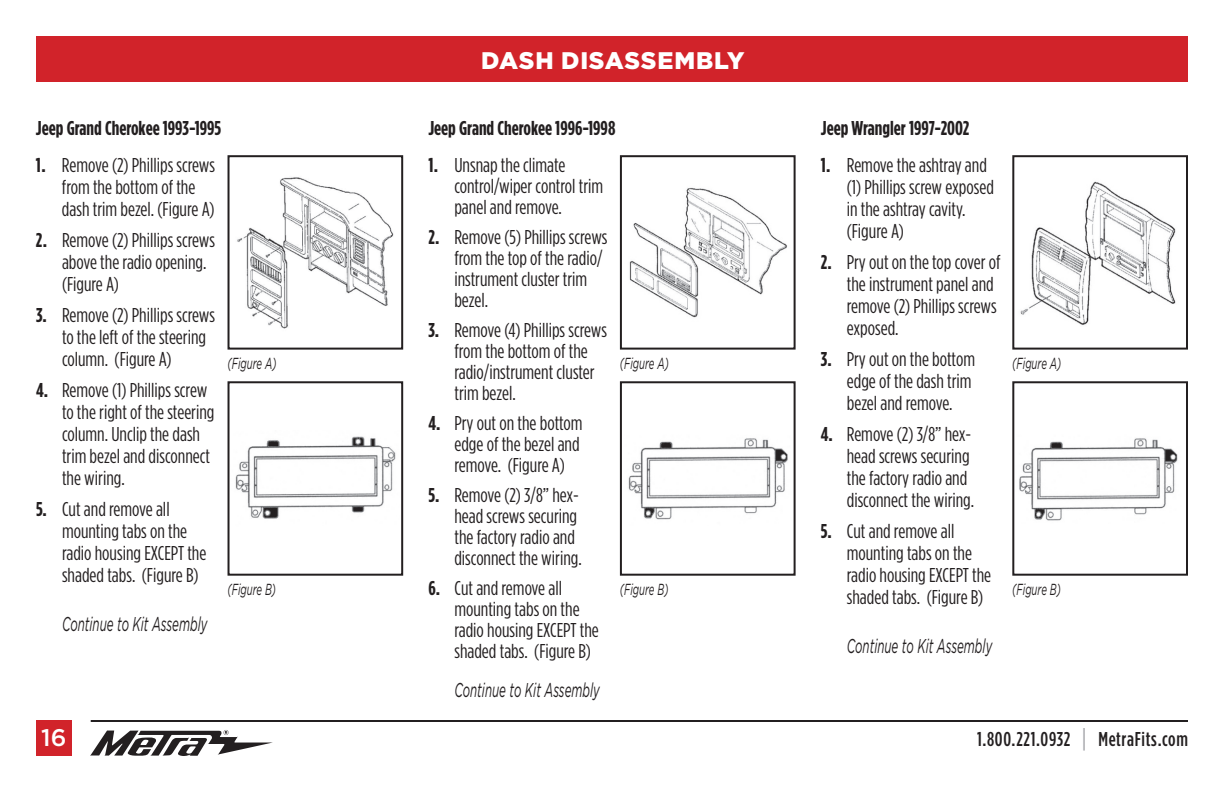
<style>
.page{position:relative;width:1224px;height:792px;background:#fff}
.page>*{position:absolute;margin:0;border:0;box-sizing:border-box;transform-origin:0 0}
.t1{font:900 24px "Gotham";letter-spacing:.03em;color:#fff}
.t2{font:500 24px "Gotham";color:#fff}
.t3{font:20px/22px "Gotham Condensed";color:#231f20}
.t4{font:700 20px "Gotham Condensed";color:#231f20}
.t5{font:italic 20px "Gotham";color:#231f20;scale:.58 1}
.t6{font:500 20px "Gotham Condensed";letter-spacing:.035em;color:#231f20}
.t7{font:italic 16px "Gotham";color:#231f20;scale:.6 1}
.s1{font-weight:700}
.s2{font-size:26px;color:#a8a9ad}
</style>
<div class="page">
<div style="left:36px;top:36px;width:1152px;height:45px;background:#d1232a"></div>
<svg style="left:90px;top:730px;width:183px;height:26px"></svg>
<hr style="left:91px;top:720px;width:1097px;height:2px;background:#231f20">
<div style="left:36px;top:720px;width:36px;height:36px;background:#d1232a"></div>
<img style="left:1020px;top:181px;width:156px;height:144px">
<div style="left:1012px;top:155px;width:176px;height:195px;border:2px solid #231f20"></div>
<img style="left:1019px;top:438px;width:159px;height:83px">
<div style="left:1012px;top:381px;width:176px;height:195px;border:2px solid #231f20"></div>
<img style="left:237px;top:177px;width:157px;height:152px">
<div style="left:228px;top:155px;width:175px;height:195px;border:2px solid #231f20"></div>
<img style="left:235px;top:436px;width:161px;height:83px">
<div style="left:228px;top:381px;width:175px;height:195px;border:2px solid #231f20"></div>
<img style="left:629px;top:187px;width:158px;height:131px">
<div style="left:620px;top:155px;width:176px;height:195px;border:2px solid #231f20"></div>
<img style="left:628px;top:438px;width:160px;height:82px">
<div style="left:620px;top:381px;width:176px;height:195px;border:2px solid #231f20"></div>
<p class="t1" style="left:481px;top:46px;width:265px">DASH DISASSEMBLY</p>
<p class="t4" style="left:36px;top:117px;width:187px">Jeep Grand Cherokee 1993-1995</p>
<p class="t4" style="left:428px;top:117px;width:189px">Jeep Grand Cherokee 1996-1998</p>
<p class="t3" style="left:62px;top:154px;width:155px;text-indent:-26px"><span class="s1">1.</span> Remove (2) Phillips screws from the bottom of the dash trim bezel. (Figure A)</p>
<p class="t3" style="left:62px;top:229px;width:155px;text-indent:-26px"><span class="s1">2.</span> Remove (2) Phillips screws above the radio opening. (Figure A)</p>
<p class="t3" style="left:62px;top:304px;width:155px;text-indent:-26px"><span class="s1">3.</span> Remove (2) Phillips screws to the left of the steering column. (Figure A)</p>
<p class="t3" style="left:62px;top:379px;width:154px;text-indent:-26px"><span class="s1">4.</span> Remove (1) Phillips screw to the right of the steering column. Unclip the dash trim bezel and disconnect the wiring.</p>
<p class="t3" style="left:62px;top:498px;width:146px;text-indent:-26px"><span class="s1">5.</span> Cut and remove all mounting tabs on the radio housing EXCEPT the shaded tabs. (Figure B)</p>
<p class="t5" style="left:62px;top:613px;width:252px">Continue to Kit Assembly</p>
<p class="t3" style="left:454px;top:154px;width:150px;line-height:21px;text-indent:-26px"><span class="s1">1.</span> Unsnap the climate control/wiper control trim panel and remove.</p>
<p class="t3" style="left:454px;top:226px;width:155px;line-height:21px;text-indent:-26px"><span class="s1">2.</span> Remove (5) Phillips screws from the top of the radio/ instrument cluster trim bezel.</p>
<p class="t3" style="left:454px;top:319px;width:154px;line-height:21px;text-indent:-26px"><span class="s1">3.</span> Remove (4) Phillips screws from the bottom of the radio/instrument cluster trim bezel.</p>
<p class="t3" style="left:454px;top:412px;width:130px;line-height:21px;text-indent:-26px"><span class="s1">4.</span> Pry out on the bottom edge of the bezel and remove. (Figure A)</p>
<p class="t3" style="left:454px;top:484px;width:129px;line-height:21px;text-indent:-26px"><span class="s1">5.</span> Remove (2) 3/8” hex&shy;head screws securing the factory radio and disconnect the wiring.</p>
<p class="t3" style="left:454px;top:577px;width:146px;line-height:21px;text-indent:-26px"><span class="s1">6.</span> Cut and remove all mounting tabs on the radio housing EXCEPT the shaded tabs. (Figure B)</p>
<p class="t5" style="left:454px;top:679px;width:252px">Continue to Kit Assembly</p>
<p class="t7" style="left:228px;top:354px;width:83px">(Figure A)</p>
<p class="t7" style="left:620px;top:354px;width:83px">(Figure A)</p>
<p class="t7" style="left:228px;top:580px;width:83px">(Figure B)</p>
<p class="t7" style="left:620px;top:580px;width:83px">(Figure B)</p>
<p class="t4" style="left:821px;top:117px;width:150px">Jeep Wrangler 1997-2002</p>
<p class="t3" style="left:847px;top:154px;width:149px;text-indent:-26px"><span class="s1">1.</span> Remove the ashtray and (1) Phillips screw exposed in the ashtray cavity. (Figure A)</p>
<p class="t3" style="left:847px;top:251px;width:155px;text-indent:-26px"><span class="s1">2.</span> Pry out on the top cover of the instrument panel and remove (2) Phillips screws exposed.</p>
<p class="t3" style="left:847px;top:348px;width:130px;text-indent:-26px"><span class="s1">3.</span> Pry out on the bottom edge of the dash trim bezel and remove.</p>
<p class="t3" style="left:847px;top:423px;width:129px;text-indent:-26px"><span class="s1">4.</span> Remove (2) 3/8” hex&shy;head screws securing the factory radio and disconnect the wiring.</p>
<p class="t3" style="left:847px;top:520px;width:146px;text-indent:-26px"><span class="s1">5.</span> Cut and remove all mounting tabs on the radio housing EXCEPT the shaded tabs. (Figure B)</p>
<p class="t5" style="left:847px;top:635px;width:252px">Continue to Kit Assembly</p>
<p class="t7" style="left:1012px;top:354px;width:83px">(Figure A)</p>
<p class="t7" style="left:1012px;top:580px;width:83px">(Figure B)</p>
<p class="t2" style="left:41px;top:724px;width:27px">16</p>
<p class="t6" style="left:977px;top:728px;width:212px">1.800.221.0932 <span class="s2">|</span> MetraFits.com</p>
</div>
